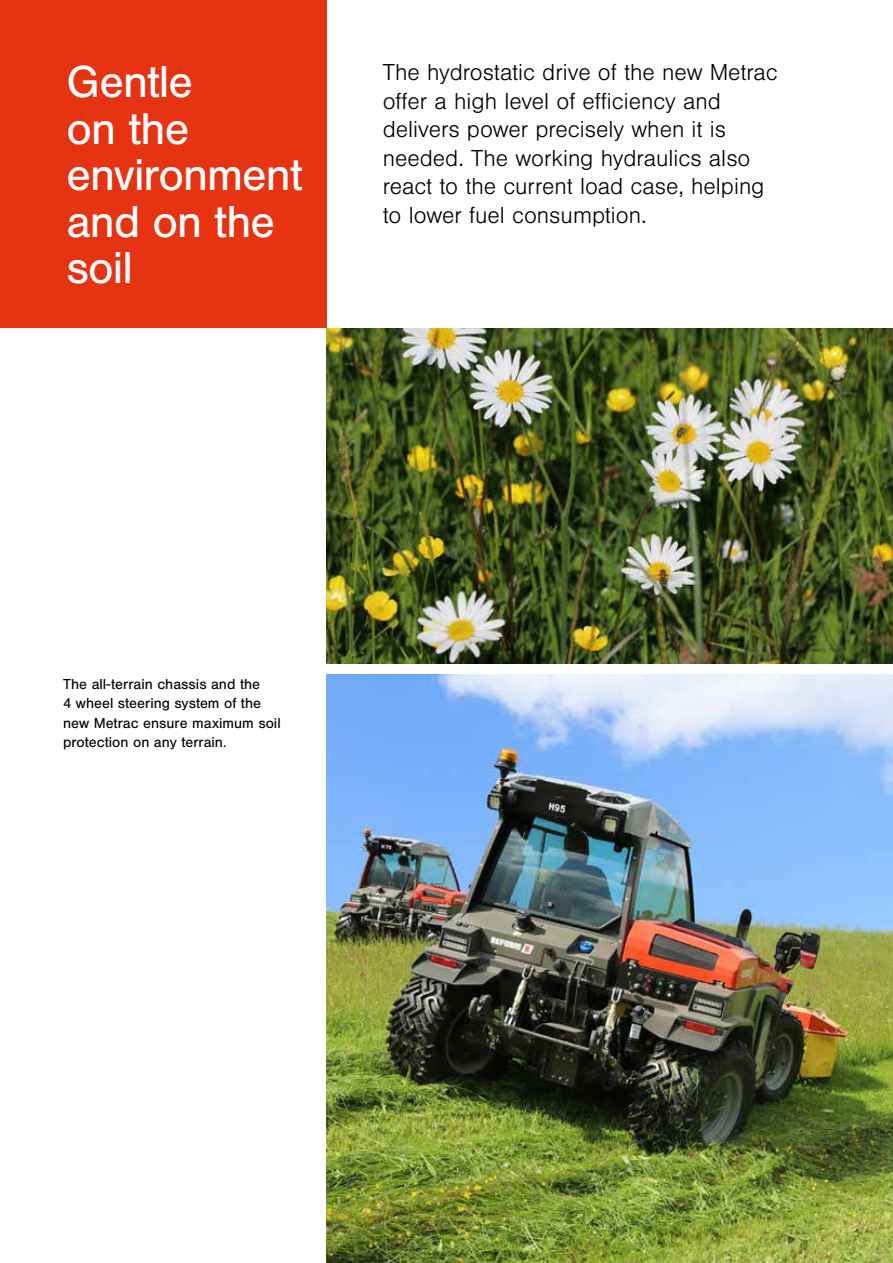
<style>
.page{position:relative;width:893px;height:1263px;background:#fff}
.page>*{position:absolute;margin:0;border:0;box-sizing:border-box;transform-origin:0 0}
.t1{font:46.5px/46.5px "Nimbus San";letter-spacing:-.02em;color:#fff}
.t2{font:300 24px/28.5px "Nimbus San";color:#000}
.t3{font:15px/19.5px "Nimbus San";color:#000}
</style>
<div class="page">
<img style="left:326px;top:328px;width:567px;height:335px">
<div style="left:0;top:0;width:326px;height:327px;background:#e63312"></div>
<img style="left:326px;top:674px;width:567px;height:589px">
<h1 class="t1" style="left:67px;top:59px;width:238px">Gentle<br>on the environment and on the soil</h1>
<p class="t2" style="left:383px;top:59px;width:397px">The hydrostatic drive of the new Metrac offer a high level of efficiency and delivers power precisely when it is needed. The working hydraulics also react to the current load case, helping to lower fuel consumption.</p>
<p class="t3" style="left:63px;top:674px;width:219px">The all-terrain chassis and the<br>4 wheel steering system of the new Metrac ensure maximum soil protection on any terrain.</p>
</div>
